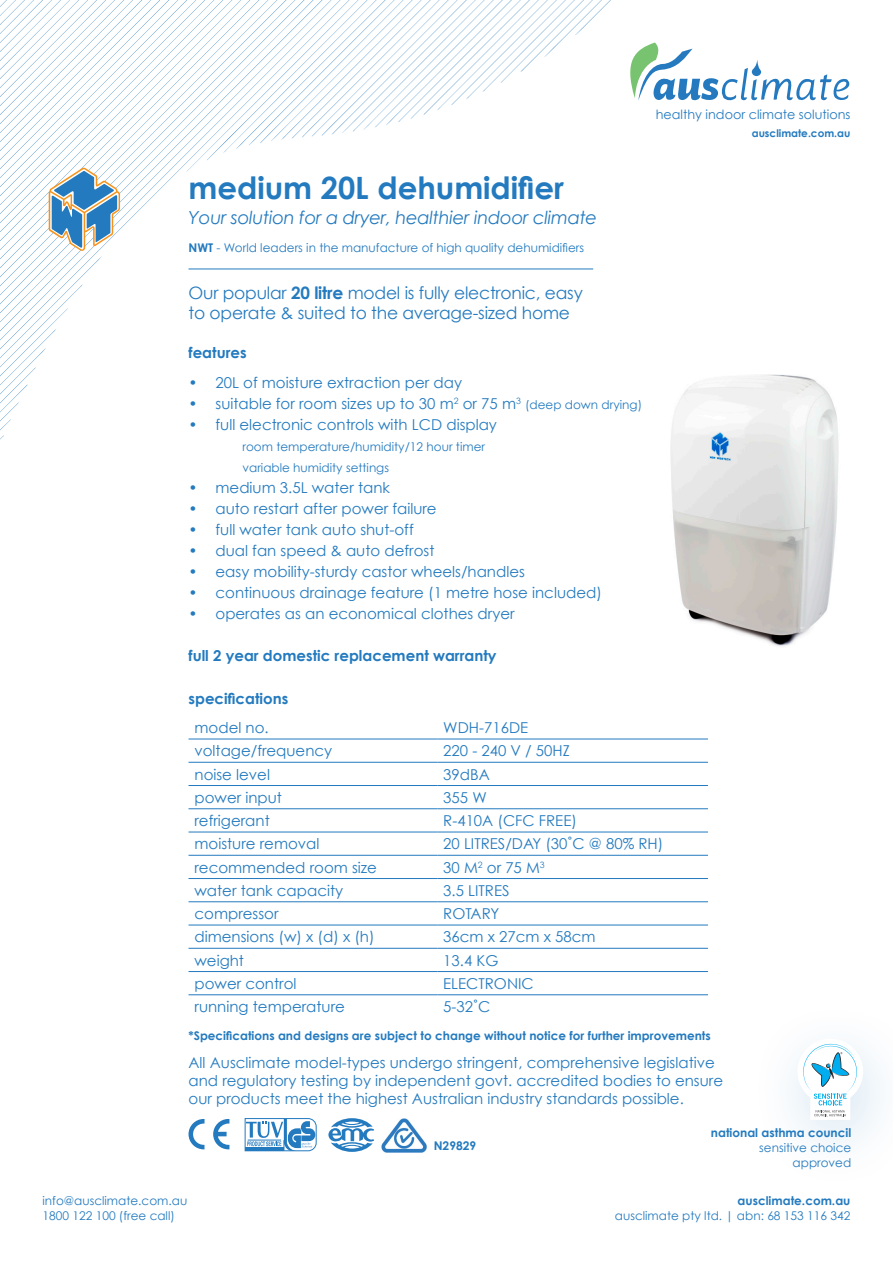
<style>
.page{position:relative;width:893px;height:1263px;background:#fff}
.page>*{position:absolute;margin:0;border:0;box-sizing:border-box;transform-origin:0 0}
.Header_Text{font:700 30.75px "Century Gothic";color:#237abf}
.SubHeader_Italic{font:italic 18px "Century Gothic";letter-spacing:-.015em;color:#237abf}
.Header_Text-2{font:17.1px/20.5px "Century Gothic";letter-spacing:-.01em;color:#237abf}
.Testing_Bottom{font:15px/18px "Century Gothic";color:#237abf}
.Features{font:15px "Century Gothic";color:#237abf}
.Features-2{font:700 15px "Century Gothic";color:#237abf}
.Header_Text-3{font:700 15px "Century Gothic";color:#237abf}
.t1{font:12.75px "Century Gothic";color:#237abf}
.Header_Text-4{font:12px/15px "Century Gothic";color:#237abf}
.Header_Text-5{font:700 12px "Century Gothic";color:#237abf}
.FooterText_LeftAlign{font:12px "Century Gothic";color:#237abf}
.FooterText{font:12px "Century Gothic";color:#237abf}
.FooterText_Bold{font:700 12px "Century Gothic";color:#237abf}
.t2{font:700 10.5px "Century Gothic";color:#237abf}
.t3{font:8.25px "Century Gothic";color:#257abf}
.s1{font-weight:700}
.s2{font-size:12px}
</style>
<div class="page">
<img style="left:670px;top:452px;width:169px;height:194px">
<svg style="left:797px;top:1043px;width:66px;height:77px"></svg>
<img style="left:381px;top:1118px;width:46px;height:34px">
<svg style="left:0;top:0;width:850px;height:452px"></svg>
<hr style="left:189px;top:739px;width:248px;height:1px;background:#237abf">
<hr style="left:437px;top:739px;width:271px;height:1px;background:#237abf">
<hr style="left:189px;top:762px;width:248px;height:1px;background:#237abf">
<hr style="left:437px;top:762px;width:271px;height:1px;background:#237abf">
<hr style="left:189px;top:785px;width:248px;height:1px;background:#237abf">
<hr style="left:437px;top:785px;width:271px;height:1px;background:#237abf">
<hr style="left:189px;top:808px;width:248px;height:1px;background:#237abf">
<hr style="left:437px;top:808px;width:271px;height:1px;background:#237abf">
<hr style="left:189px;top:832px;width:248px;height:1px;background:#237abf">
<hr style="left:437px;top:832px;width:271px;height:1px;background:#237abf">
<hr style="left:189px;top:855px;width:248px;height:1px;background:#237abf">
<hr style="left:437px;top:855px;width:271px;height:1px;background:#237abf">
<hr style="left:189px;top:878px;width:248px;height:1px;background:#237abf">
<hr style="left:437px;top:878px;width:271px;height:1px;background:#237abf">
<hr style="left:189px;top:901px;width:248px;height:1px;background:#237abf">
<hr style="left:437px;top:901px;width:271px;height:1px;background:#237abf">
<hr style="left:189px;top:925px;width:248px;height:1px;background:#237abf">
<hr style="left:437px;top:925px;width:271px;height:1px;background:#237abf">
<hr style="left:189px;top:948px;width:248px;height:1px;background:#237abf">
<hr style="left:437px;top:948px;width:271px;height:1px;background:#237abf">
<hr style="left:189px;top:971px;width:248px;height:1px;background:#237abf">
<hr style="left:437px;top:971px;width:271px;height:1px;background:#237abf">
<hr style="left:189px;top:994px;width:248px;height:1px;background:#237abf">
<hr style="left:437px;top:994px;width:271px;height:1px;background:#237abf">
<hr style="left:189px;top:269px;width:404px;height:1px;background:#237abf">
<svg style="left:189px;top:1119px;width:16px;height:30px"></svg>
<svg style="left:213px;top:1119px;width:16px;height:30px"></svg>
<svg style="left:328px;top:1118px;width:46px;height:34px"></svg>
<svg style="left:245px;top:1118px;width:72px;height:33px"></svg>
<p class="t1" style="left:656px;top:106px;width:196px">healthy indoor climate solutions</p>
<p class="t3" style="left:723px;top:109px;width:128px">healthy indoor climate solutions</p>
<p class="Header_Text" style="left:189px;top:168px;width:377px">medium 20L dehumidifier</p>
<p class="SubHeader_Italic" style="left:189px;top:206px;width:410px">Your solution for a dryer, healthier indoor climate</p>
<p class="Header_Text-4" style="left:189px;top:240px;width:397px"><span class="s1">NWT</span> - World leaders in the manufacture of high quality dehumidifiers</p>
<p class="Header_Text-2" style="left:189px;top:282px;width:396px">Our popular <span class="s1">20 litre</span> model is fully electronic, easy to operate &amp; suited to the average-sized home</p>
<p class="Header_Text-3" style="left:189px;top:343px;width:60px">features</p>
<p class="Testing_Bottom" style="left:189px;top:373px;width:275px">• 20L of moisture extraction per day</p>
<p class="Testing_Bottom" style="left:189px;top:394px;width:455px">• suitable for room sizes up to 30 m<sup>2</sup> or 75 m<sup>3</sup> <span class="s2">(deep down drying)</span></p>
<p class="Testing_Bottom" style="left:189px;top:415px;width:310px">• full electronic controls with LCD display</p>
<p class="Header_Text-4" style="left:243px;top:436px;width:244px;line-height:21px">room temperature/humidity/12 hour timer variable humidity settings</p>
<p class="Testing_Bottom" style="left:189px;top:478px;width:203px">• medium 3.5L water tank</p>
<p class="Testing_Bottom" style="left:189px;top:499px;width:250px">• auto restart after power failure</p>
<p class="Testing_Bottom" style="left:189px;top:520px;width:227px">• full water tank auto shut-off</p>
<p class="Testing_Bottom" style="left:189px;top:541px;width:247px">• dual fan speed &amp; auto defrost</p>
<p class="Testing_Bottom" style="left:189px;top:562px;width:338px">• easy mobility-sturdy castor wheels/handles</p>
<p class="Testing_Bottom" style="left:189px;top:583px;width:415px">• continuous drainage feature (1 metre hose included)</p>
<p class="Testing_Bottom" style="left:189px;top:604px;width:328px">• operates as an economical clothes dryer</p>
<p class="Features-2" style="left:189px;top:646px;width:310px">full 2 year domestic replacement warranty</p>
<p class="Header_Text-3" style="left:189px;top:689px;width:101px">specifications</p>
<p class="Features" style="left:195px;top:718px;width:76px">model no.</p>
<p class="Features" style="left:443px;top:718px;width:86px">WDH-716DE</p>
<p class="Features" style="left:195px;top:742px;width:139px">voltage/frequency</p>
<p class="Features" style="left:443px;top:742px;width:128px">220 - 240 V / 50HZ</p>
<p class="Features" style="left:195px;top:765px;width:77px">noise level</p>
<p class="Features" style="left:443px;top:765px;width:48px">39dBA</p>
<p class="Features" style="left:195px;top:788px;width:89px">power input</p>
<p class="Features" style="left:443px;top:788px;width:45px">355 W</p>
<p class="Features" style="left:195px;top:811px;width:77px">refrigerant</p>
<p class="Features" style="left:443px;top:811px;width:135px">R-410A (CFC FREE)</p>
<p class="Features" style="left:195px;top:835px;width:126px">moisture removal</p>
<p class="Features" style="left:443px;top:835px;width:222px">20 LITRES/DAY (30˚C @ 80% RH)</p>
<p class="Features" style="left:195px;top:858px;width:184px">recommended room size</p>
<p class="Features" style="left:443px;top:858px;width:103px">30 M<sup>2</sup> or 75 M<sup>3</sup></p>
<p class="Features" style="left:195px;top:881px;width:150px">water tank capacity</p>
<p class="Features" style="left:443px;top:881px;width:68px">3.5 LITRES</p>
<p class="Features" style="left:195px;top:904px;width:86px">compressor</p>
<p class="Features" style="left:443px;top:904px;width:58px">ROTARY</p>
<p class="Features" style="left:195px;top:928px;width:182px">dimensions (w) x (d) x (h)</p>
<p class="Features" style="left:443px;top:928px;width:154px">36cm x 27cm x 58cm</p>
<p class="Features" style="left:195px;top:951px;width:51px">weight</p>
<p class="Features" style="left:443px;top:951px;width:57px">13.4 KG</p>
<p class="Features" style="left:195px;top:974px;width:103px">power control</p>
<p class="Features" style="left:443px;top:974px;width:92px">ELECTRONIC</p>
<p class="Features" style="left:195px;top:997px;width:152px">running temperature</p>
<p class="Features" style="left:443px;top:997px;width:49px">5-32˚C</p>
<p class="Header_Text-5" style="left:189px;top:1028px;width:524px">*Specifications and designs are subject to change without notice for further improvements</p>
<p class="Testing_Bottom" style="left:189px;top:1053px;width:536px">All Ausclimate model-types undergo stringent, comprehensive legislative and regulatory testing by independent govt. accredited bodies to ensure our products meet the highest Australian industry standards possible.</p>
<p class="t2" style="left:752px;top:126px;width:100px">ausclimate.com.au</p>
<p class="FooterText_LeftAlign" style="left:43px;top:1194px;width:146px">info@ausclimate.com.au</p>
<p class="FooterText_LeftAlign" style="left:43px;top:1208px;width:134px">1800 122 100 (free call)</p>
<p class="Header_Text-5" style="left:434px;top:1138px;width:44px">N29829</p>
<p class="Header_Text-4" style="left:711px;top:1124px;width:142px;text-align:right"><span class="s1">national asthma council </span>sensitive choice approved</p>
<p class="FooterText_Bold" style="left:738px;top:1193px;width:114px">ausclimate.com.au</p>
<p class="FooterText" style="left:615px;top:1208px;width:237px">ausclimate pty ltd. | abn: 68 153 116 342</p>
</div>
